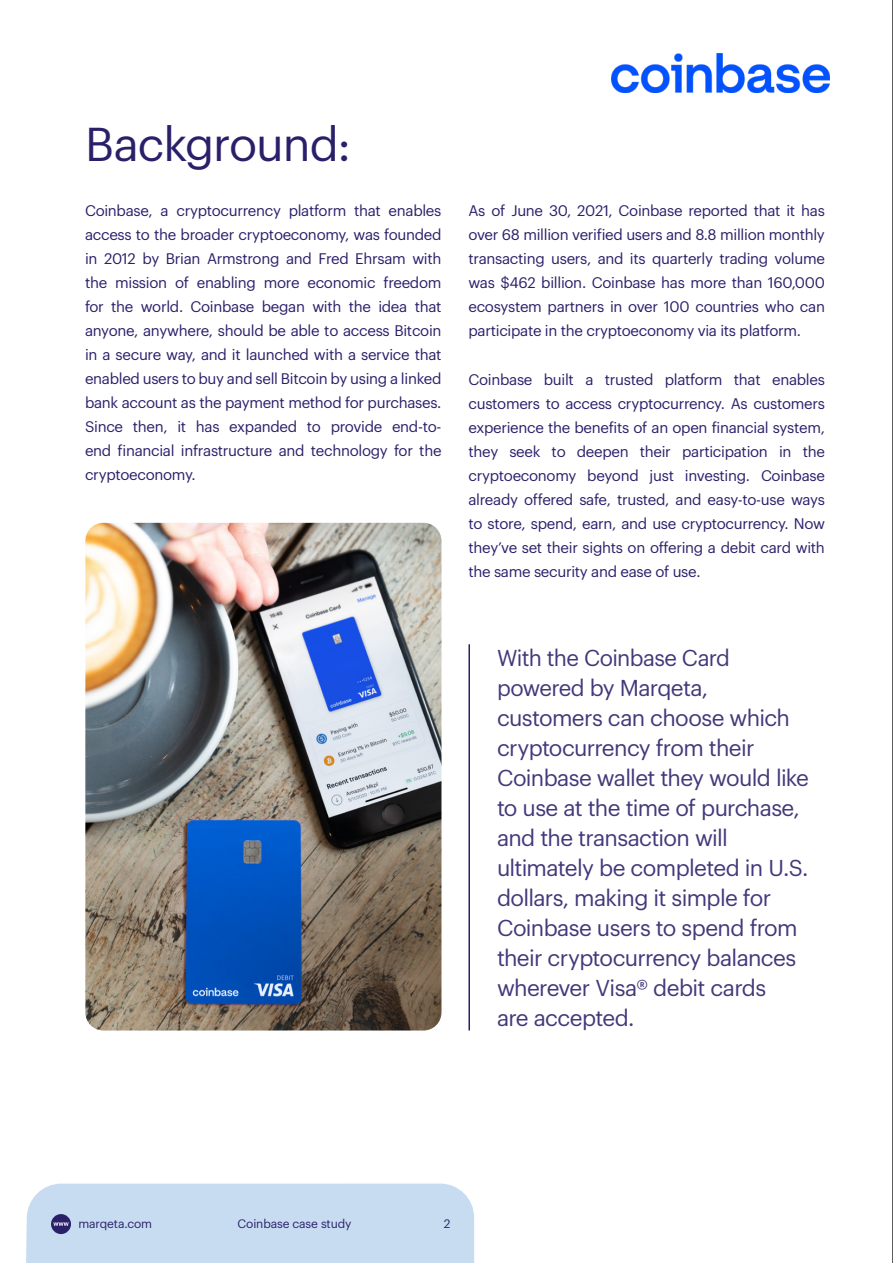
<style>
.page{position:relative;width:893px;height:1263px;background:#fff}
.page>*{position:absolute;margin:0;border:0;box-sizing:border-box;transform-origin:0 0}
.t1{font:46.5px "Graphik";letter-spacing:-.02em;color:#2a206a}
.t2{font:22.5px/30px "Graphik";letter-spacing:-.03em;color:#42397a}
.t3{font:15px/24px "Graphik";letter-spacing:-.02em;color:#2a206a;text-align:justify}
.t4{font:12px "Graphik";letter-spacing:-.01em;color:#2a206a}
</style>
<div class="page">
<img style="left:85px;top:523px;width:356px;height:507px">
<hr style="left:468px;top:644px;width:2px;height:386px;background:#2a206a">
<hr style="left:892px;top:0;width:1px;height:1263px;background:#000">
<div style="left:26px;top:1183px;width:448px;height:80px;background:#c7dbf1"></div>
<img style="left:611px;top:53px;width:219px;height:39px">
<h1 class="t1" style="left:85px;top:109px;width:268px">Background:</h1>
<p class="t3" style="left:85px;top:197px;width:358px">Coinbase, a cryptocurrency platform that enables access to the broader cryptoeconomy, was founded in 2012 by Brian Armstrong and Fred Ehrsam with the mission of enabling more economic freedom for the world. Coinbase began with the idea that anyone, anywhere, should be able to access Bitcoin in a secure way, and it launched with a service that enabled users to buy and sell Bitcoin by using a linked bank account as the payment method for purchases.<br>Since then, it has expanded to provide end-to&shy;end financial infrastructure and technology for the cryptoeconomy.</p>
<p class="t3" style="left:468px;top:197px;width:358px">As of June 30, 2021, Coinbase reported that it has over 68 million verified users and 8.8 million monthly transacting users, and its quarterly trading volume was $462 billion. Coinbase has more than 160,000 ecosystem partners in over 100 countries who can participate in the cryptoeconomy via its platform.</p>
<p class="t3" style="left:468px;top:367px;width:358px">Coinbase built a trusted platform that enables customers to access cryptocurrency. As customers experience the benefits of an open financial system, they seek to deepen their participation in the cryptoeconomy beyond just investing. Coinbase already offered safe, trusted, and easy-to-use ways to store, spend, earn, and use cryptocurrency. Now they’ve set their sights on offering a debit card with the same security and ease of use.</p>
<p class="t2" style="left:497px;top:641px;width:314px">With the Coinbase Card powered by Marqeta, customers can choose which cryptocurrency from their<br>Coinbase wallet they would like to use at the time of purchase, and the transaction will ultimately be completed in U.S. dollars, making it simple for<br>Coinbase users to spend from their cryptocurrency balances wherever Visa® debit cards<br>are accepted.</p>
<p class="t4" style="left:78px;top:1215px;width:75px">marqeta.com</p>
<p class="t4" style="left:238px;top:1215px;width:115px">Coinbase case study</p>
<p class="t4" style="left:444px;top:1215px;width:8px">2</p>
</div>
